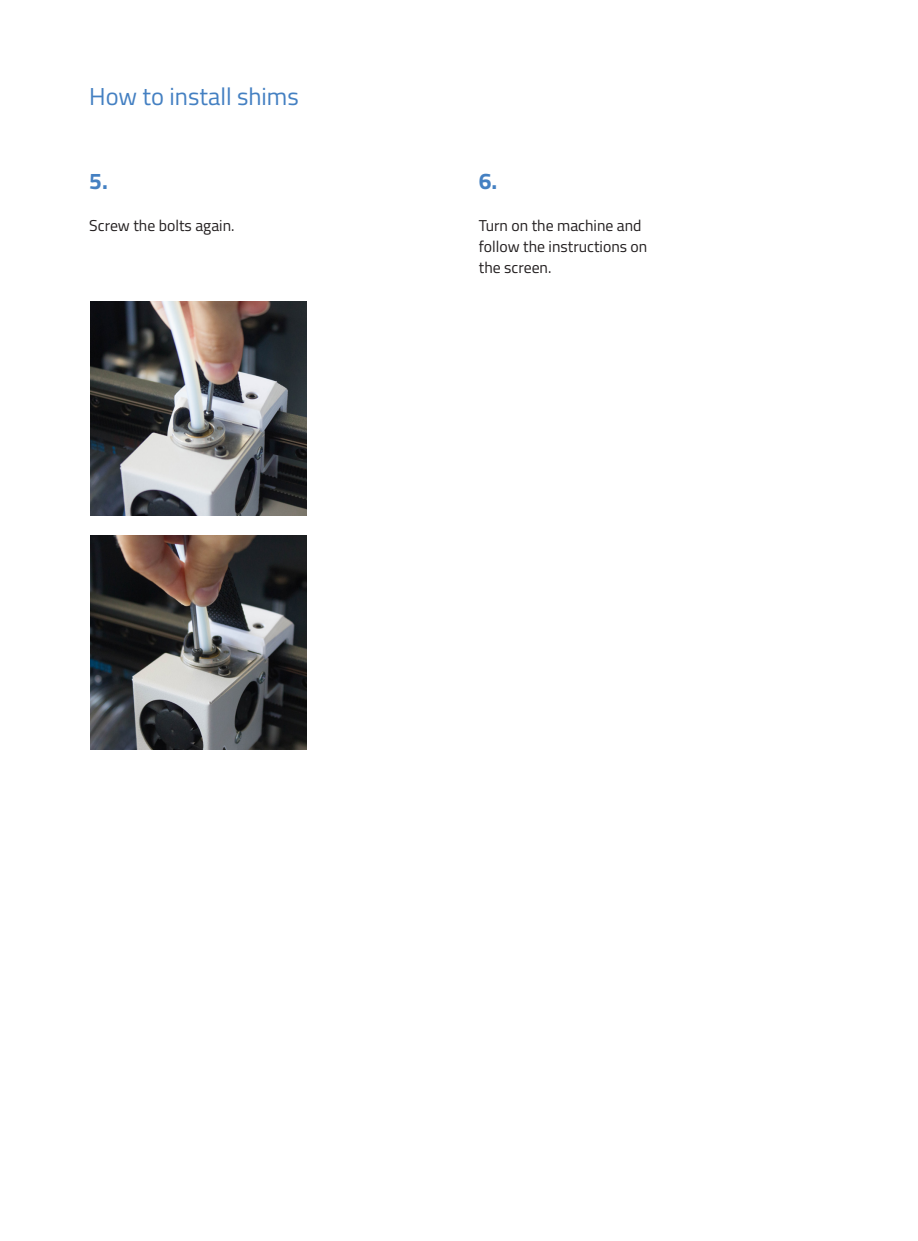
<style>
.page{position:relative;width:918px;height:1241px;background:#fff}
.page>*{position:absolute;margin:0;border:0;box-sizing:border-box;transform-origin:0 0}
.subsubapartado{font:24.5px "Titillium";color:#4480c2}
.text_9pt_R{font:700 22.75px "Titillium";color:#4480c2}
.text_9pt_R-2{font:15.75px/21px "Titillium";color:#231f20}
</style>
<div class="page">
<img style="left:90px;top:301px;width:217px;height:214px">
<img style="left:90px;top:535px;width:216px;height:214px">
<p class="subsubapartado" style="left:89px;top:78px;width:211px">How to install shims</p>
<p class="text_9pt_R" style="left:89px;top:164px;width:20px">5.</p>
<p class="text_9pt_R-2" style="left:89px;top:214px;width:147px">Screw the bolts again.</p>
<p class="text_9pt_R" style="left:479px;top:164px;width:20px">6.</p>
<p class="text_9pt_R-2" style="left:479px;top:214px;width:170px">Turn on the machine and follow the instructions on the screen.</p>
</div>
